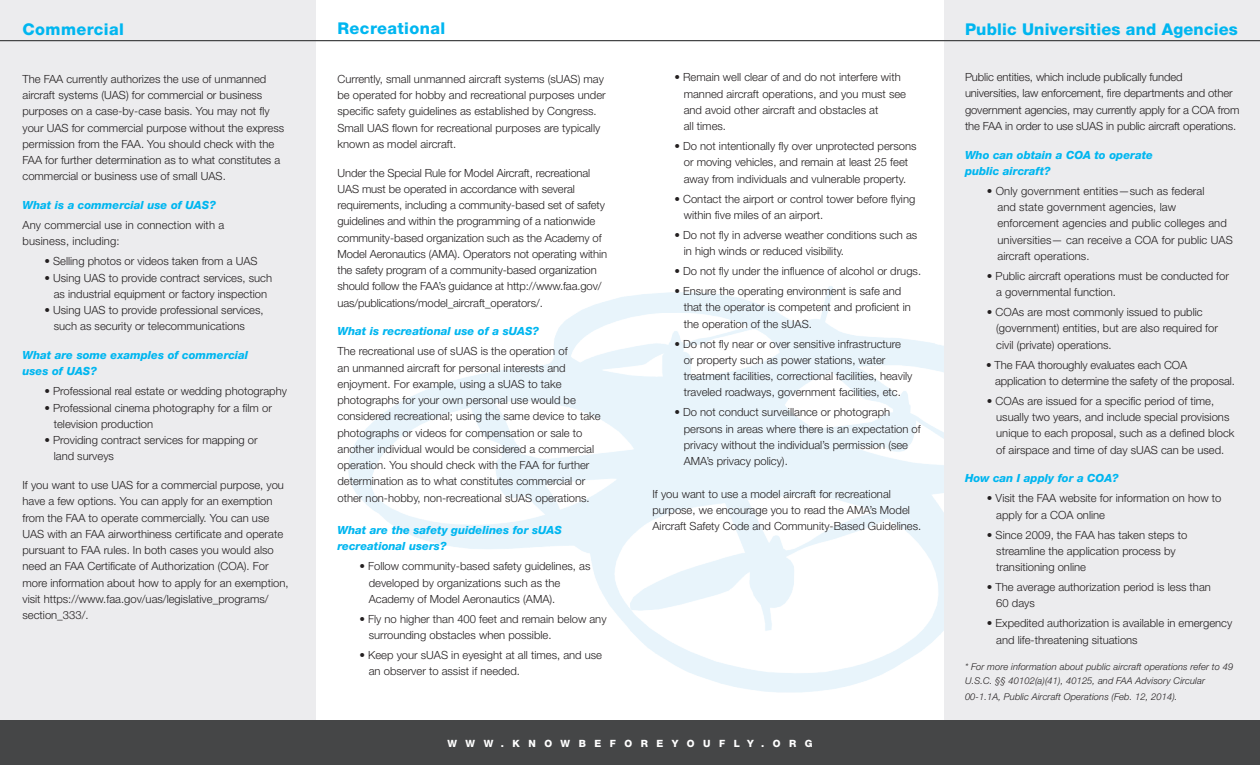
<style>
.page{position:relative;width:1260px;height:765px;background:#fff}
.page>*{position:absolute;margin:0;border:0;box-sizing:border-box;transform-origin:0 0}
.t1{font:800 16.25px "Helvetica Neue LT Std";letter-spacing:.01em;color:#00b6f0}
.t2{font:300 11.25px/16.2px "Helvetica Neue LT Std";color:#231f20}
.t3{font:italic 800 11.25px/16.2px "Helvetica Neue LT Std";color:#00b6f0}
.t4{font:800 10px "Helvetica Neue LT Std";letter-spacing:.85em;color:#fff}
.t5{font:italic 300 9.38px/13.8px "Helvetica Neue LT Std";letter-spacing:.01em;color:#231f20}
</style>
<div class="page">
<div style="left:944px;top:0;width:316px;height:726px;background:#ececee"></div>
<div style="left:0;top:0;width:316px;height:726px;background:#ececee"></div>
<div style="left:0;top:721px;width:1260px;height:44px;background:#454647"></div>
<hr style="left:0;top:40px;width:1260px;height:1px;background:#454647">
<h1 class="t1" style="left:22px;top:20px;width:103px">Commercial</h1>
<p class="t2" style="left:22px;top:71px;width:263px">The FAA currently authorizes the use of unmanned aircraft systems (UAS) for commercial or business purposes on a case-by-case basis. You may not fly your UAS for commercial purpose without the express permission from the FAA. You should check with the FAA for further determination as to what constitutes a commercial or business use of small UAS.</p>
<p class="t3" style="left:22px;top:197px;width:195px">What is a commercial use of UAS?</p>
<p class="t2" style="left:22px;top:217px;width:203px">Any commercial use in connection with a business, including:</p>
<p class="t2" style="left:44px;top:253px;width:215px">• Selling photos or videos taken from a UAS</p>
<p class="t2" style="left:44px;top:269px;width:229px;text-align:center">• Using UAS to provide contract services, such as industrial equipment or factory inspection</p>
<p class="t2" style="left:54px;top:302px;width:211px;text-indent:-9px">• Using UAS to provide professional services, such as security or telecommunications</p>
<p class="t3" style="left:22px;top:347px;width:227px">What are some examples of commercial uses of UAS?</p>
<p class="t2" style="left:44px;top:383px;width:244px">• Professional real estate or wedding photography</p>
<p class="t2" style="left:54px;top:399px;width:220px;text-indent:-9px">• Professional cinema photography for a film or television production</p>
<p class="t2" style="left:54px;top:432px;width:206px;text-indent:-9px">• Providing contract services for mapping or land surveys</p>
<p class="t2" style="left:22px;top:477px;width:268px">If you want to use UAS for a commercial purpose, you have a few options. You can apply for an exemption from the FAA to operate commercially. You can use UAS with an FAA airworthiness certificate and operate pursuant to FAA rules. In both cases you would also need an FAA Certificate of Authorization (COA). For more information about how to apply for an exemption, visit https://www.faa.gov/uas/legislative_programs/ section_333/.</p>
<h1 class="t1" style="left:338px;top:19px;width:109px">Recreational</h1>
<p class="t2" style="left:338px;top:70px;width:270px">Currently, small unmanned aircraft systems (sUAS) may be operated for hobby and recreational purposes under specific safety guidelines as established by Congress.<br>Small UAS flown for recreational purposes are typically known as model aircraft.</p>
<p class="t2" style="left:338px;top:164px;width:271px">Under the Special Rule for Model Aircraft, recreational UAS must be operated in accordance with several requirements, including a community-based set of safety guidelines and within the programming of a nationwide community-based organization such as the Academy of Model Aeronautics (AMA). Operators not operating within the safety program of a community-based organization should follow the FAA’s guidance at http://www.faa.gov/ uas/publications/model_aircraft_operators/.</p>
<p class="t3" style="left:338px;top:323px;width:203px">What is recreational use of a sUAS?</p>
<p class="t2" style="left:338px;top:343px;width:265px">The recreational use of sUAS is the operation of<br>an unmanned aircraft for personal interests and enjoyment. For example, using a sUAS to take photographs for your own personal use would be considered recreational; using the same device to take photographs or videos for compensation or sale to another individual would be considered a commercial operation. You should check with the FAA for further determination as to what constitutes commercial or other non-hobby, non-recreational sUAS operations.</p>
<p class="t3" style="left:338px;top:522px;width:226px">What are the safety guidelines for sUAS recreational users?</p>
<p class="t2" style="left:369px;top:558px;width:223px;text-indent:-9px">• Follow community-based safety guidelines, as developed by organizations such as the<br>Academy of Model Aeronautics (AMA).</p>
<p class="t2" style="left:369px;top:610px;width:239px;text-indent:-9px">• Fly no higher than 400 feet and remain below any surrounding obstacles when possible.</p>
<p class="t2" style="left:369px;top:647px;width:235px;text-indent:-9px">• Keep your sUAS in eyesight at all times, and use an observer to assist if needed.</p>
<p class="t2" style="left:684px;top:69px;width:224px;text-indent:-9px">• Remain well clear of and do not interfere with manned aircraft operations, and you must see and avoid other aircraft and obstacles at<br>all times.</p>
<p class="t2" style="left:674px;top:138px;width:244px;text-align:center">• Do not intentionally fly over unprotected persons or moving vehicles, and remain at least 25 feet away from individuals and vulnerable property.</p>
<p class="t2" style="left:684px;top:190px;width:233px;text-indent:-9px">• Contact the airport or control tower before flying within five miles of an airport.</p>
<p class="t2" style="left:684px;top:227px;width:235px;text-indent:-9px">• Do not fly in adverse weather conditions such as in high winds or reduced visibility.</p>
<p class="t2" style="left:674px;top:263px;width:248px">• Do not fly under the influence of alcohol or drugs.</p>
<p class="t2" style="left:684px;top:283px;width:229px;text-indent:-9px">• Ensure the operating environment is safe and that the operator is competent and proficient in the operation of the sUAS.</p>
<p class="t2" style="left:684px;top:335px;width:230px;text-indent:-9px">• Do not fly near or over sensitive infrastructure or property such as power stations, water treatment facilities, correctional facilities, heavily traveled roadways, government facilities, etc.</p>
<p class="t2" style="left:684px;top:404px;width:238px;text-indent:-9px">• Do not conduct surveillance or photograph persons in areas where there is an expectation of privacy without the individual’s permission (see AMA’s privacy policy).</p>
<p class="t2" style="left:653px;top:485px;width:270px">If you want to use a model aircraft for recreational purpose, we encourage you to read the AMA’s Model<br>Aircraft Safety Code and Community-Based Guidelines.</p>
<p class="t4" style="left:447px;top:737px;width:367px">WWW.KNOWBEFOREYOUFLY.ORG</p>
<h1 class="t1" style="left:965px;top:20px;width:274px">Public Universities and Agencies</h1>
<p class="t2" style="left:965px;top:69px;width:276px">Public entities, which include publically funded universities, law enforcement, fire departments and other government agencies, may currently apply for a COA from the FAA in order to use sUAS in public aircraft operations.</p>
<p class="t3" style="left:965px;top:147px;width:189px">Who can obtain a COA to operate public aircraft?</p>
<p class="t2" style="left:997px;top:183px;width:237px;text-indent:-11px">• Only government entities—such as federal<br>and state government agencies, law enforcement agencies and public colleges and universities— can receive a COA for public UAS aircraft operations.</p>
<p class="t2" style="left:996px;top:268px;width:234px;text-indent:-9px">• Public aircraft operations must be conducted for a governmental function.</p>
<p class="t2" style="left:996px;top:304px;width:223px;text-indent:-9px">• COAs are most commonly issued to public (government) entities, but are also required for civil (private) operations.</p>
<p class="t2" style="left:995px;top:356px;width:241px;text-indent:-9px">• The FAA thoroughly evaluates each COA application to determine the safety of the proposal.</p>
<p class="t2" style="left:996px;top:393px;width:240px;text-indent:-9px">• COAs are issued for a specific period of time, usually two years, and include special provisions unique to each proposal, such as a defined block of airspace and time of day sUAS can be used.</p>
<p class="t3" style="left:965px;top:470px;width:155px">How can I apply for a COA?</p>
<p class="t2" style="left:996px;top:490px;width:227px;text-indent:-9px">• Visit the FAA website for information on how to apply for a COA online</p>
<p class="t2" style="left:996px;top:526px;width:193px;text-indent:-9px">• Since 2009, the FAA has taken steps to streamline the application process by transitioning online</p>
<p class="t2" style="left:996px;top:579px;width:216px;text-indent:-9px">• The average authorization period is less than<br>60 days</p>
<p class="t2" style="left:996px;top:615px;width:238px;text-indent:-9px">• Expedited authorization is available in emergency and life-threatening situations</p>
<p class="t5" style="left:965px;top:660px;width:270px">* For more information about public aircraft operations refer to 49<br>U.S.C. §§ 40102(a)(41), 40125, and FAA Advisory Circular</p>
<p class="t5" style="left:965px;top:690px;width:214px">00-1.1A, Public Aircraft Operations (Feb. 12, 2014).</p>
</div>
